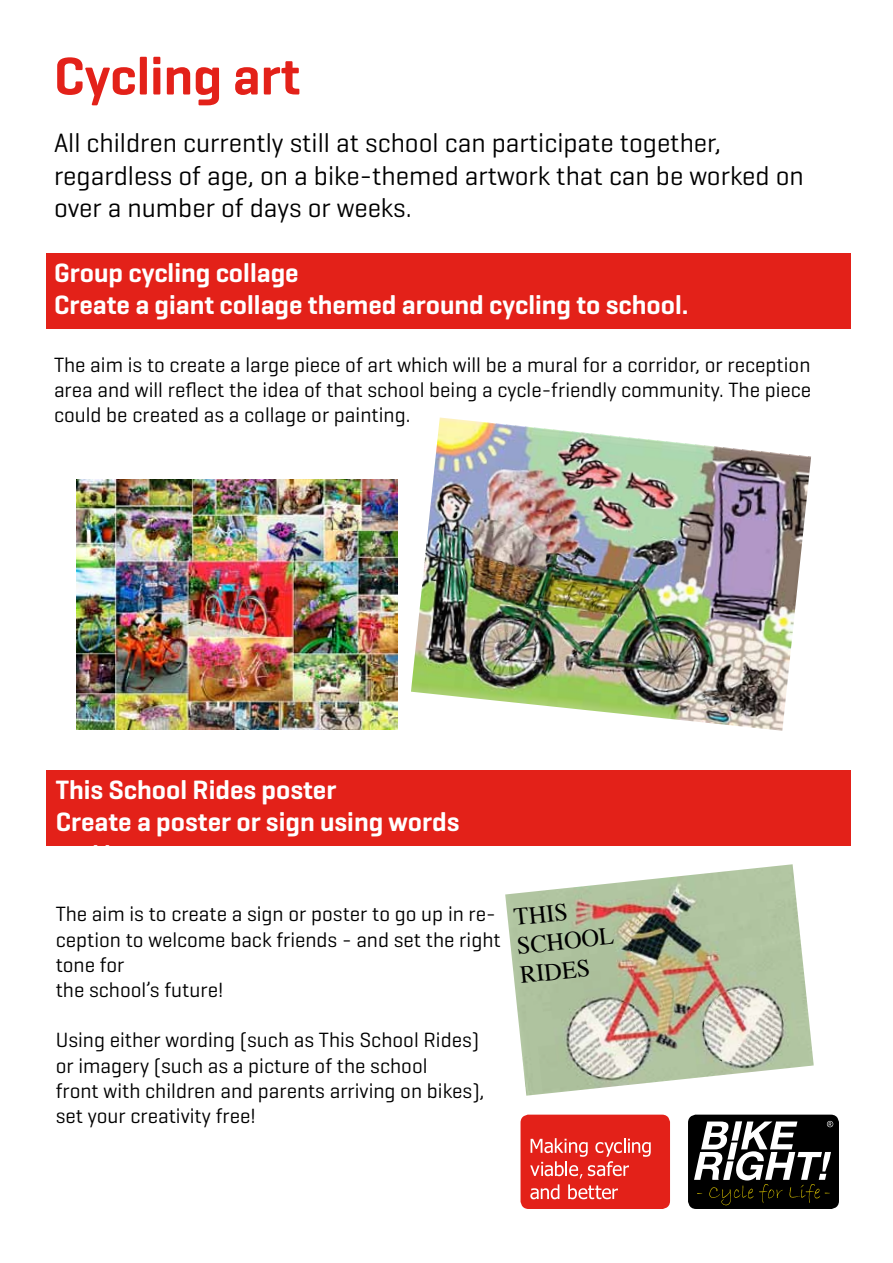
<style>
.page{position:relative;width:893px;height:1263px;background:#fff}
.page>*{position:absolute;margin:0;border:0;box-sizing:border-box;transform-origin:0 0}
.t1{font:600 54px "Geogrotesque";color:#e32119}
.t2{font:27px/32.4px "Geogrotesque";color:#000}
.t3{font:600 27px/32.4px "Geogrotesque";color:#fff}
.t4{font:24.3px/29.2px "Times";color:#000}
.t5{font:21px/25.2px "Geogrotesque";color:#000}
</style>
<div class="page">
<div style="left:688px;top:1114px;width:151px;height:95px;background:#000;border-radius:8px"></div>
<svg style="left:694px;top:1121px;width:139px;height:84px"></svg>
<div style="left:520px;top:1114px;width:150px;height:95px;background:#e32119;border-radius:8px"></div>
<svg style="left:530px;top:1184px;width:29px;height:15px"></svg>
<svg style="left:568px;top:1184px;width:50px;height:15px"></svg>
<svg style="left:530px;top:1138px;width:121px;height:40px"></svg>
<div style="left:46px;top:254px;width:804px;height:75px;background:#e32119"></div>
<div style="left:46px;top:770px;width:805px;height:75px;background:#e32119"></div>
<img style="left:411px;top:417px;width:400px;height:314px">
<img style="left:77px;top:479px;width:320px;height:250px">
<img style="left:505px;top:864px;width:309px;height:232px">
<h1 class="t1" style="left:54px;top:42px;width:248px">Cycling art</h1>
<p class="t2" style="left:54px;top:126px;width:751px">All children currently still at school can participate together, regardless of age, on a bike-themed artwork that can be worked on over a number of days or weeks.</p>
<p class="t3" style="left:54px;top:256px;width:636px">Group cycling collage<br>Create a giant collage themed around cycling to school.</p>
<p class="t5" style="left:54px;top:351px;width:759px;text-align:justify">The aim is to create a large piece of art which will be a mural for a corridor, or reception area and will reflect the idea of that school being a cycle-friendly community. The piece could be created as a collage or painting.</p>
<p class="t3" style="left:56px;top:773px;width:405px">This School Rides poster<br>Create a poster or sign using words</p>
<p class="t5" style="left:56px;top:901px;width:447px">The aim is to create a sign or poster to go up in re&shy;ception to welcome back friends - and set the right tone for<br>the school’s future!</p>
<p class="t5" style="left:56px;top:1027px;width:430px">Using either wording (such as This School Rides) or imagery (such as a picture of the school<br>front with children and parents arriving on bikes), set your creativity free!</p>
<p class="t4" style="left:512px;top:900px;width:99px;rotate:-6deg">THIS<br>SCHOOL<br>RIDES</p>
</div>
